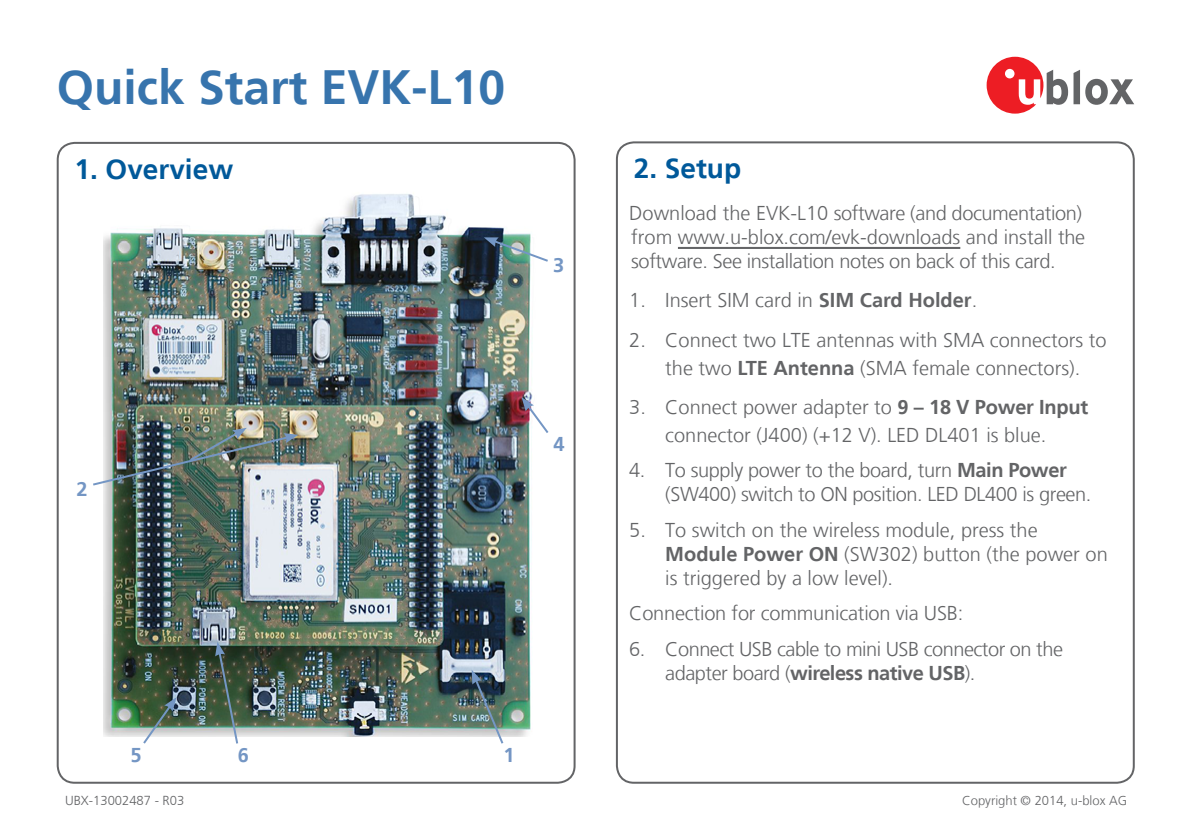
<style>
.page{position:relative;width:1191px;height:840px;background:#fff}
.page>*{position:absolute;margin:0;border:0;box-sizing:border-box;transform-origin:0 0}
.t1{font:700 48px "Frutiger";color:#3774ad}
.t2{font:700 28px "Frutiger";color:#00599a}
.t3{font:300 20px/28px "Frutiger";color:#636466;text-align:center}
.t4{font:300 20px/24px "Frutiger";letter-spacing:-.02em;color:#636466}
.t5{font:300 20px/24px "Frutiger";letter-spacing:-.025em;color:#636466}
.t6{font:700 20px "Frutiger";color:#7496c4}
.t7{font:300 13px "Frutiger";color:#636466}
.s1{font-weight:700}
</style>
<div class="page">
<div style="left:57px;top:142px;width:518px;height:641px;border:2px solid #636466;border-radius:17px"></div>
<img style="left:104px;top:194px;width:429px;height:542px">
<hr style="left:678px;top:247px;width:282px;height:2px;background:#636466">
<div style="left:616px;top:141px;width:518px;height:642px;border:2px solid #636466;border-radius:17px"></div>
<svg style="left:986px;top:57px;width:148px;height:57px"></svg>
<img style="left:471px;top:669px;width:34px;height:75px">
<svg style="left:521px;top:397px;width:28px;height:38px"></svg>
<svg style="left:141px;top:696px;width:35px;height:48px;background:#7c8e80"></svg>
<svg style="left:484px;top:237px;width:64px;height:26px"></svg>
<svg style="left:215px;top:641px;width:24px;height:103px;background:#5d7063"></svg>
<img style="left:93px;top:427px;width:205px;height:59px">
<h1 class="t1" style="left:57px;top:59px;width:450px">Quick Start EVK-L10</h1>
<h2 class="t2" style="left:74px;top:152px;width:160px">1. Overview</h2>
<h2 class="t2" style="left:634px;top:152px;width:109px">2. Setup</h2>
<p class="t6" style="left:77px;top:477px;width:13px">2</p>
<p class="t6" style="left:130px;top:743px;width:13px">5</p>
<p class="t6" style="left:238px;top:743px;width:13px">6</p>
<p class="t6" style="left:553px;top:253px;width:13px">3</p>
<p class="t6" style="left:553px;top:432px;width:13px">4</p>
<p class="t6" style="left:503px;top:743px;width:13px">1</p>
<p class="t4" style="left:629px;top:201px;width:457px">Download the EVK-L10 software (and documentation) from www.u-blox.com/evk-downloads and install the software. See installation notes on back of this card.</p>
<p class="t3" style="left:629px;top:286px;width:349px">1. Insert SIM card in <span class="s1">SIM Card Holder</span>.</p>
<p class="t3" style="left:629px;top:326px;width:479px">2. Connect two LTE antennas with SMA connectors to the two <span class="s1">LTE Antenna</span> (SMA female connectors).</p>
<p class="t3" style="left:629px;top:393px;width:460px">3. Connect power adapter to <span class="s1">9 – 18 V Power Input </span>connector (J400) (+12 V). LED DL401 is blue.</p>
<p class="t4" style="left:665px;top:458px;width:428px;text-indent:-36px">4. To supply power to the board, turn <span class="s1">Main Power </span>(SW400) switch to ON position. LED DL400 is green.</p>
<p class="t3" style="left:665px;top:518px;width:444px;line-height:24px;text-align:left;text-indent:-36px">5. To switch on the wireless module, press the<br><span class="s1">Module Power ON</span> (SW302) button (the power on is triggered by a low level).</p>
<p class="t3" style="left:629px;top:599px;width:335px">Connection for communication via USB:</p>
<p class="t5" style="left:665px;top:636px;width:399px;text-indent:-36px">6. Connect USB cable to mini USB connector on the adapter board (<span class="s1">wireless native USB</span>).</p>
<p class="t7" style="left:65px;top:793px;width:121px">UBX-13002487 - R03</p>
<p class="t7" style="left:962px;top:793px;width:167px">Copyright © 2014, u-blox AG</p>
</div>
